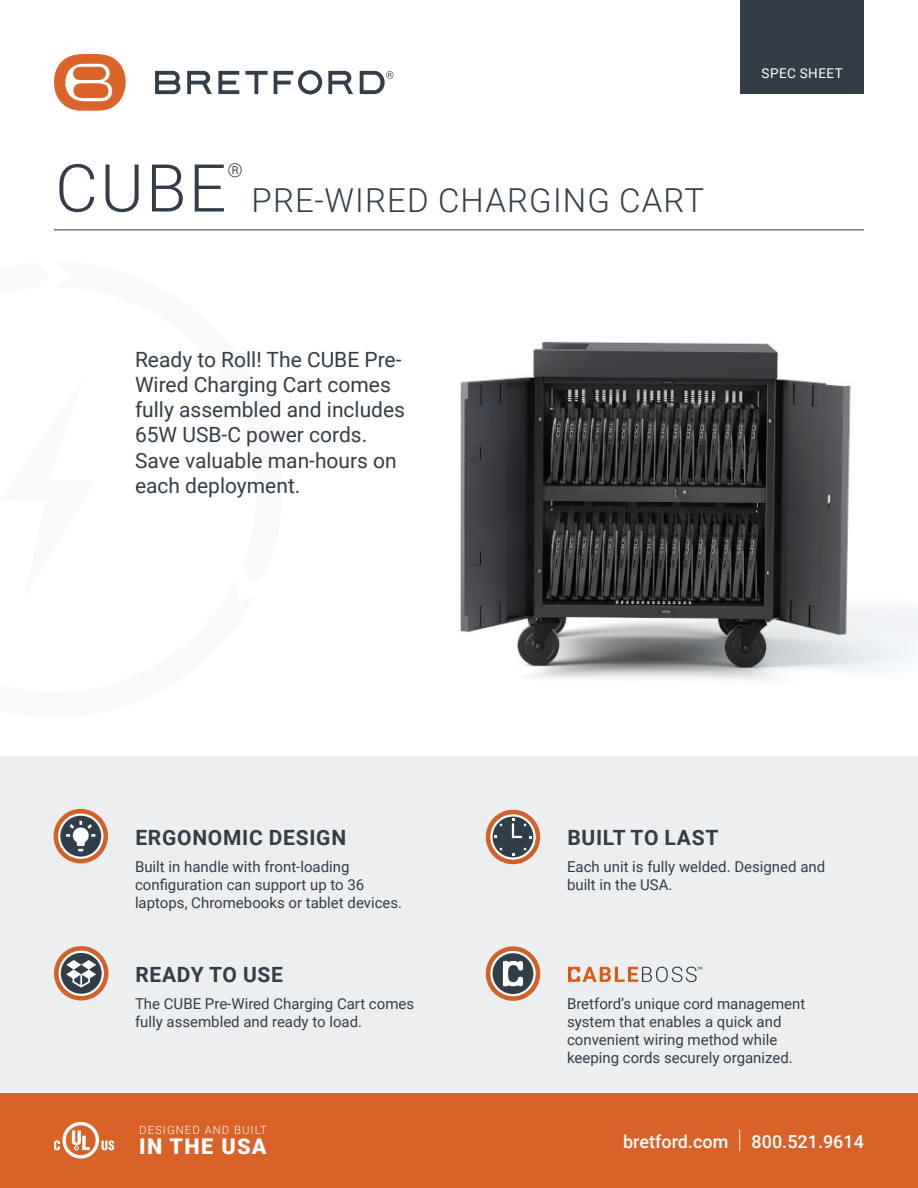
<style>
.page{position:relative;width:918px;height:1188px;background:#fff}
.page>*{position:absolute;margin:0;border:0;box-sizing:border-box;transform-origin:0 0}
.t1{font:300 66px "Roboto";color:#323d47}
.t2{font:300 33px "Roboto";letter-spacing:.035em;color:#323d47}
.t3{font:900 21.75px "Roboto";letter-spacing:.06em;color:#fff}
.t4{font:21px/25.2px "Roboto";color:#323d47}
.t5{font:700 21px "Roboto";letter-spacing:.035em;color:#323d47}
.t6{font:300 19.2px "Roboto";color:#323d47}
.t7{font:500 18px "Roboto";color:#fff}
.t8{font:15px/18px "Roboto";color:#323d47}
.t9{font:13.5px "Roboto";letter-spacing:.035em;color:#fff}
.t10{font:300 11.4px "Roboto";letter-spacing:.09em;color:#fff}
.s1{font-weight:300;font-size:25.8px}
</style>
<div class="page">
<svg style="left:187px;top:71px;width:25px;height:23px"></svg>
<svg style="left:274px;top:70px;width:48px;height:24px"></svg>
<svg style="left:218px;top:71px;width:21px;height:23px"></svg>
<svg style="left:245px;top:71px;width:23px;height:23px"></svg>
<svg style="left:155px;top:71px;width:25px;height:23px"></svg>
<svg style="left:328px;top:71px;width:25px;height:23px"></svg>
<svg style="left:54px;top:54px;width:72px;height:57px"></svg>
<svg style="left:360px;top:71px;width:33px;height:23px"></svg>
<div style="left:740px;top:0;width:124px;height:94px;background:#323d47"></div>
<div style="left:0;top:756px;width:918px;height:346px;background:#edeeef"></div>
<div style="left:0;top:1093px;width:918px;height:95px;background:#d86228"></div>
<hr style="left:717px;top:1097px;width:1px;height:37px;background:#fff">
<svg style="left:54px;top:1122px;width:60px;height:37px"></svg>
<hr style="left:54px;top:230px;width:810px;height:1px;background:#323d47">
<img style="left:460px;top:341px;width:458px;height:340px">
<div style="left:54px;top:809px;width:54px;height:54px;background:#d36027;border-radius:50%"></div>
<svg style="left:58px;top:813px;width:45px;height:46px"></svg>
<div style="left:54px;top:946px;width:54px;height:55px;background:#d36027;border-radius:50%"></div>
<svg style="left:59px;top:951px;width:45px;height:45px"></svg>
<div style="left:486px;top:810px;width:54px;height:54px;background:#d36027;border-radius:50%"></div>
<svg style="left:490px;top:814px;width:46px;height:46px"></svg>
<svg style="left:568px;top:967px;width:134px;height:15px"></svg>
<div style="left:486px;top:946px;width:54px;height:55px;background:#d36027;border-radius:50%"></div>
<svg style="left:490px;top:951px;width:46px;height:45px"></svg>
<p class="t1" style="left:55px;top:142px;width:173px">CUBE</p>
<p class="t6" style="left:228px;top:156px;width:17px">®</p>
<p class="t2" style="left:252px;top:177px;width:454px">PRE-WIRED CHARGING CART</p>
<p class="t4" style="left:135px;top:346px;width:272px">Ready to Roll! The CUBE Pre-<br>Wired Charging Cart comes fully assembled and includes<br>65W USB-C power cords.<br>Save valuable man-hours on each deployment.</p>
<p class="t9" style="left:762px;top:63px;width:83px">SPEC SHEET</p>
<p class="t5" style="left:135px;top:823px;width:212px">ERGONOMIC DESIGN</p>
<p class="t8" style="left:135px;top:857px;width:269px">Built in handle with front-loading configuration can support up to 36 laptops, Chromebooks or tablet devices.</p>
<p class="t5" style="left:567px;top:823px;width:153px">BUILT TO LAST</p>
<p class="t8" style="left:567px;top:857px;width:260px">Each unit is fully welded. Designed and built in the USA.</p>
<p class="t5" style="left:135px;top:960px;width:149px">READY TO USE</p>
<p class="t8" style="left:135px;top:994px;width:281px">The CUBE Pre-Wired Charging Cart comes fully assembled and ready to load.</p>
<p class="t8" style="left:567px;top:994px;width:240px">Bretford’s unique cord management system that enables a quick and convenient wiring method while keeping cords securely organized.</p>
<p class="t10" style="left:139px;top:1122px;width:129px">DESIGNED AND BUILT</p>
<h3 class="t3" style="left:139px;top:1131px;width:129px">IN THE USA</h3>
<p class="t7" style="left:623px;top:1128px;width:242px">bretford.com <span class="s1">|</span> 800.521.9614</p>
</div>
